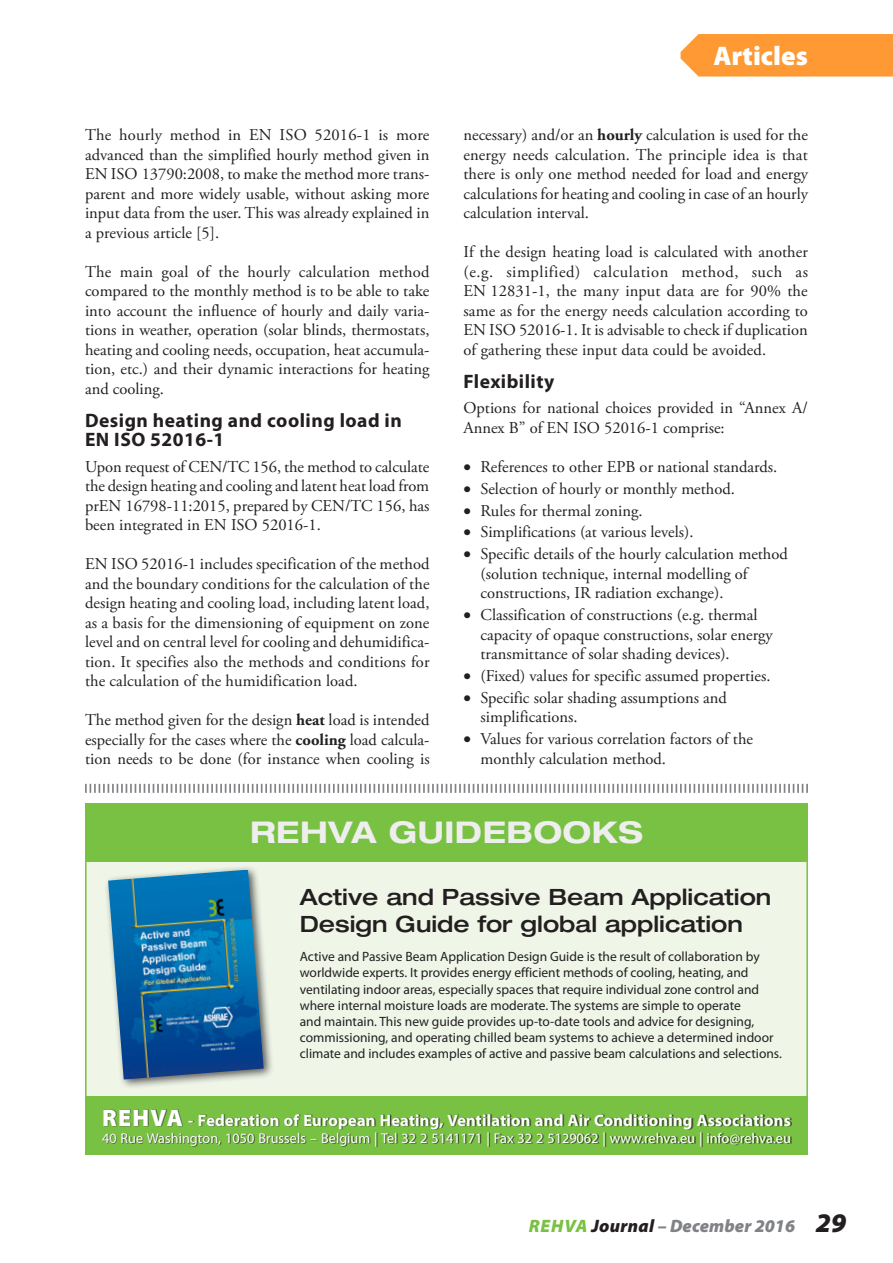
<style>
.page{position:relative;width:893px;height:1263px;background:#fff}
.page>*{position:absolute;margin:0;border:0;box-sizing:border-box;transform-origin:0 0}
.xFigure_title{font:700 expanded 30px "Helvetica Neue LT Std";letter-spacing:.02em;color:#eeeeef}
.t1{font:900 27px "Myriad Pro";color:#fff}
.xFigureBIG{font:500 expanded 22.5px/27px "Helvetica Neue LT Std";color:#231f20}
.Heading_2{font:700 19.5px/19.5px "Myriad Pro";letter-spacing:.025em;color:#231f20}
.t2{font:italic 900 18px "Myriad Pro";letter-spacing:.005em;color:#808285}
.t3{font:16.5px/19.5px "Adobe Garamond Pro";color:#231f20;text-align:justify}
.xFigureBold_small{font:700 16.5px "Myriad Pro";letter-spacing:.01em;color:#fff}
.xFigureBold_small_co{font:14.25px "Myriad Pro";color:#fff}
.xFigure{font:13.5px/16.2px "Myriad Pro";color:#231f20}
.s1{font-weight:700}
.s2{font-weight:900;font-size:24px}
.s3{color:#79c142}
.s4{color:#231f20}
.s5{font-size:27px;color:#231f20}
</style>
<div class="page">
<div style="left:85px;top:803px;width:723px;height:351px;background:#eff6e8;border:2px solid #79c142"></div>
<div style="left:85px;top:803px;width:723px;height:59px;background:#79c142"></div>
<div style="left:103px;top:865px;width:172px;height:225px;background:#231f20;opacity:.75"></div>
<img style="left:108px;top:870px;width:156px;height:209px">
<div style="left:85px;top:1096px;width:723px;height:58px;background:#79c142"></div>
<div style="left:103px;top:1110px;width:688px;height:37px;background:#231f20;opacity:.75"></div>
<svg style="left:85px;top:784px;width:723px;height:9px"></svg>
<div style="left:681px;top:34px;width:212px;height:43px;background:#f93"></div>
<p class="t3" style="left:85px;top:126px;width:346px">The hourly method in EN ISO 52016-1 is more advanced than the simplified hourly method given in EN ISO 13790:2008, to make the method more trans&shy;parent and more widely usable, without asking more input data from the user. This was already explained in a previous article [5].</p>
<p class="t3" style="left:85px;top:262px;width:346px">The main goal of the hourly calculation method compared to the monthly method is to be able to take into account the influence of hourly and daily varia&shy;tions in weather, operation (solar blinds, thermostats, heating and cooling needs, occupation, heat accumula&shy;tion, etc.) and their dynamic interactions for heating and cooling.</p>
<p class="Heading_2" style="left:85px;top:410px;width:318px">Design heating and cooling load in<br>EN ISO 52016-1</p>
<p class="t3" style="left:85px;top:457px;width:346px">Upon request of CEN/TC 156, the method to calculate the design heating and cooling and latent heat load from prEN 16798-11:2015, prepared by CEN/TC 156, has been integrated in EN ISO 52016-1.</p>
<p class="t3" style="left:85px;top:555px;width:346px">EN ISO 52016-1 includes specification of the method and the boundary conditions for the calculation of the design heating and cooling load, including latent load, as a basis for the dimensioning of equipment on zone level and on central level for cooling and dehumidifica&shy;tion. It specifies also the methods and conditions for the calculation of the humidification load.</p>
<p class="t3" style="left:85px;top:711px;width:346px">The method given for the design <span class="s1">heat</span> load is intended especially for the cases where the <span class="s1">cooling</span> load calcula&shy;tion needs to be done (for instance when cooling is</p>
<h2 class="t1" style="left:713px;top:37px;width:96px">Articles</h2>
<p class="t3" style="left:463px;top:126px;width:346px">necessary) and/or an <span class="s1">hourly</span> calculation is used for the energy needs calculation. The principle idea is that there is only one method needed for load and energy calculations for heating and cooling in case of an hourly calculation interval.</p>
<p class="t3" style="left:463px;top:243px;width:346px">If the design heating load is calculated with another (e.g. simplified) calculation method, such as EN 12831-1, the many input data are for 90% the same as for the energy needs calculation according to EN ISO 52016-1. It is advisable to check if duplication of gathering these input data could be avoided.</p>
<p class="Heading_2" style="left:463px;top:371px;width:92px">Flexibility</p>
<p class="t3" style="left:463px;top:399px;width:346px">Options for national choices provided in “Annex A/<br>Annex B” of EN ISO 52016-1 comprise:</p>
<p class="t3" style="left:463px;top:457px;width:315px">• References to other EPB or national standards.</p>
<p class="t3" style="left:463px;top:479px;width:273px">• Selection of hourly or monthly method.</p>
<p class="t3" style="left:463px;top:501px;width:180px">• Rules for thermal zoning.</p>
<p class="t3" style="left:463px;top:523px;width:231px">• Simplifications (at various levels).</p>
<p class="t3" style="left:480px;top:545px;width:309px;text-align:left;text-indent:-17px">• Specific details of the hourly calculation method (solution technique, internal modelling of constructions, IR radiation exchange).</p>
<p class="t3" style="left:480px;top:606px;width:294px;text-align:left;text-indent:-17px">• Classification of constructions (e.g. thermal capacity of opaque constructions, solar energy transmittance of solar shading devices).</p>
<p class="t3" style="left:463px;top:666px;width:308px">• (Fixed) values for specific assumed properties.</p>
<p class="t3" style="left:480px;top:688px;width:248px;text-indent:-17px">• Specific solar shading assumptions and simplifications.</p>
<p class="t3" style="left:480px;top:730px;width:274px;text-indent:-17px">• Values for various correlation factors of the monthly calculation method.</p>
<p class="xFigure_title" style="left:250px;top:814px;width:394px">REHVA GUIDEBOOKS</p>
<p class="xFigureBIG" style="left:300px;top:883px;width:473px">Active and Passive Beam Application<br>Design Guide for global application</p>
<p class="xFigure" style="left:300px;top:948px;width:484px">Active and Passive Beam Application Design Guide is the result of collaboration by worldwide experts. It provides energy efficient methods of cooling, heating, and ventilating indoor areas, especially spaces that require individual zone control and where internal moisture loads are moderate. The systems are simple to operate<br>and maintain. This new guide provides up-to-date tools and advice for designing, commissioning, and operating chilled beam systems to achieve a determined indoor climate and includes examples of active and passive beam calculations and selections.</p>
<p class="xFigureBold_small" style="left:102px;top:1109px;width:690px"><span class="s2">REHVA</span> - Federation of European Heating, Ventilation and Air Conditioning Associations</p>
<p class="xFigureBold_small_co" style="left:102px;top:1129px;width:690px">40 Rue Washington, 1050 Brussels – Belgium | Tel 32 2 5141171 | Fax 32 2 5129062 | www.rehva.eu | info@rehva.eu</p>
<p class="t2" style="left:529px;top:1214px;width:319px"><span class="s3">REHVA</span> <span class="s4">Journal</span> – December 2016 <span class="s5">29</span></p>
</div>
